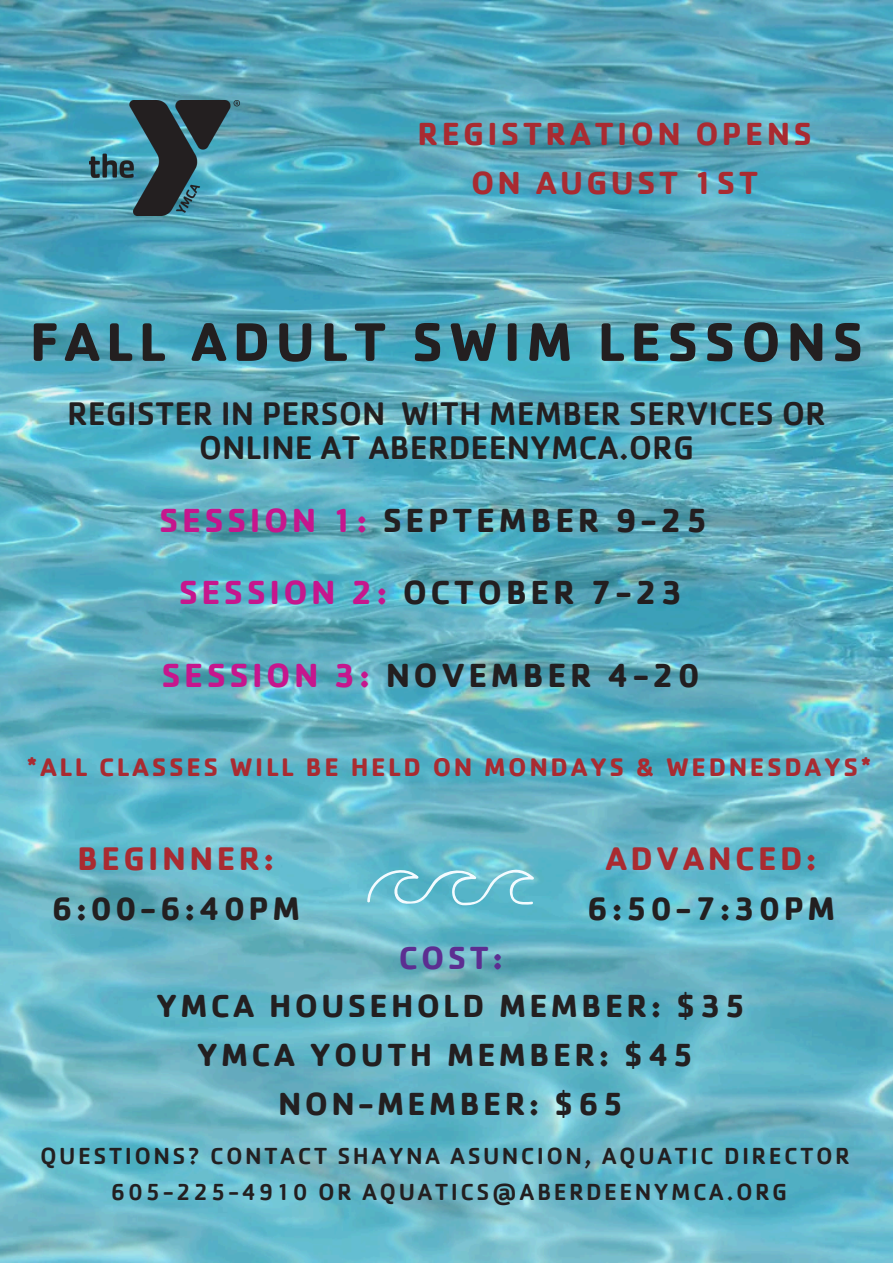
<style>
.page{position:relative;width:893px;height:1263px;background:#fff}
.page>*{position:absolute;margin:0;border:0;box-sizing:border-box;transform-origin:0 0}
.t1{font:700 56.25px "Cachet";letter-spacing:.1em;color:#231f20}
.t2{font:700 34.5px "Cachet";letter-spacing:.1em;color:#231f20}
.t3{font:500 33.75px/34.3px "Cachet";color:#231f20;text-align:center}
.t4{font:700 33.75px/50.1px "Cachet";letter-spacing:.1em;color:#231f20;text-align:center}
.t5{font:700 33px/48.9px "Cachet";letter-spacing:.1em;color:#231f20;text-align:center}
.t6{font:700 33px/48.9px "Cachet";letter-spacing:.1em;color:#a92b31;text-align:center}
.t7{font:700 26.25px "Cachet";letter-spacing:.1em;color:#a92b31}
.t8{font:500 24px "Cachet";letter-spacing:.1em;color:#231f20}
.s1{color:#c6168d}
.s2{color:#a92b31}
.s3{color:#5c2e91}
</style>
<div class="page">
<img style="left:0;top:0;width:893px;height:1263px">
<img style="left:89px;top:100px;width:150px;height:115px">
<svg style="left:367px;top:860px;width:167px;height:45px;background:#73c3d3"></svg>
<h2 class="t6" style="left:417px;top:108px;width:396px">REGISTRATION OPENS<br>ON AUGUST 1ST</h2>
<h1 class="t1" style="left:30px;top:305px;width:835px">FALL ADULT SWIM LESSONS</h1>
<h2 class="t3" style="left:67px;top:395px;width:760px">REGISTER IN PERSON WITH MEMBER SERVICES OR<br>ONLINE AT ABERDEENYMCA.ORG</h2>
<h2 class="t2" style="left:159px;top:497px;width:550px"><span class="s1">SESSION 1:</span> SEPTEMBER 9-25</h2>
<h2 class="t2" style="left:179px;top:570px;width:505px"><span class="s1">SESSION 2:</span> OCTOBER 7-23</h2>
<p class="t2" style="left:161px;top:653px;width:540px"><span class="s1">SESSION 3:</span> NOVEMBER 4-20</p>
<p class="t7" style="left:27px;top:750px;width:845px">*ALL CLASSES WILL BE HELD ON MONDAYS &amp; WEDNESDAYS*</p>
<p class="t4" style="left:51px;top:832px;width:250px"><span class="s2">BEGINNER:<br></span>6:00-6:40PM</p>
<h2 class="t4" style="left:587px;top:832px;width:250px"><span class="s2">ADVANCED:<br></span>6:50-7:30PM</h2>
<h2 class="t5" style="left:156px;top:932px;width:590px"><span class="s3">COST:<br></span>YMCA HOUSEHOLD MEMBER: $35<br>YMCA YOUTH MEMBER: $45<br>NON-MEMBER: $65</h2>
<h2 class="t8" style="left:40px;top:1140px;width:811px">QUESTIONS? CONTACT SHAYNA ASUNCION, AQUATIC DIRECTOR</h2>
<h2 class="t8" style="left:111px;top:1176px;width:678px">605-225-4910 OR AQUATICS@ABERDEENYMCA.ORG</h2>
</div>
